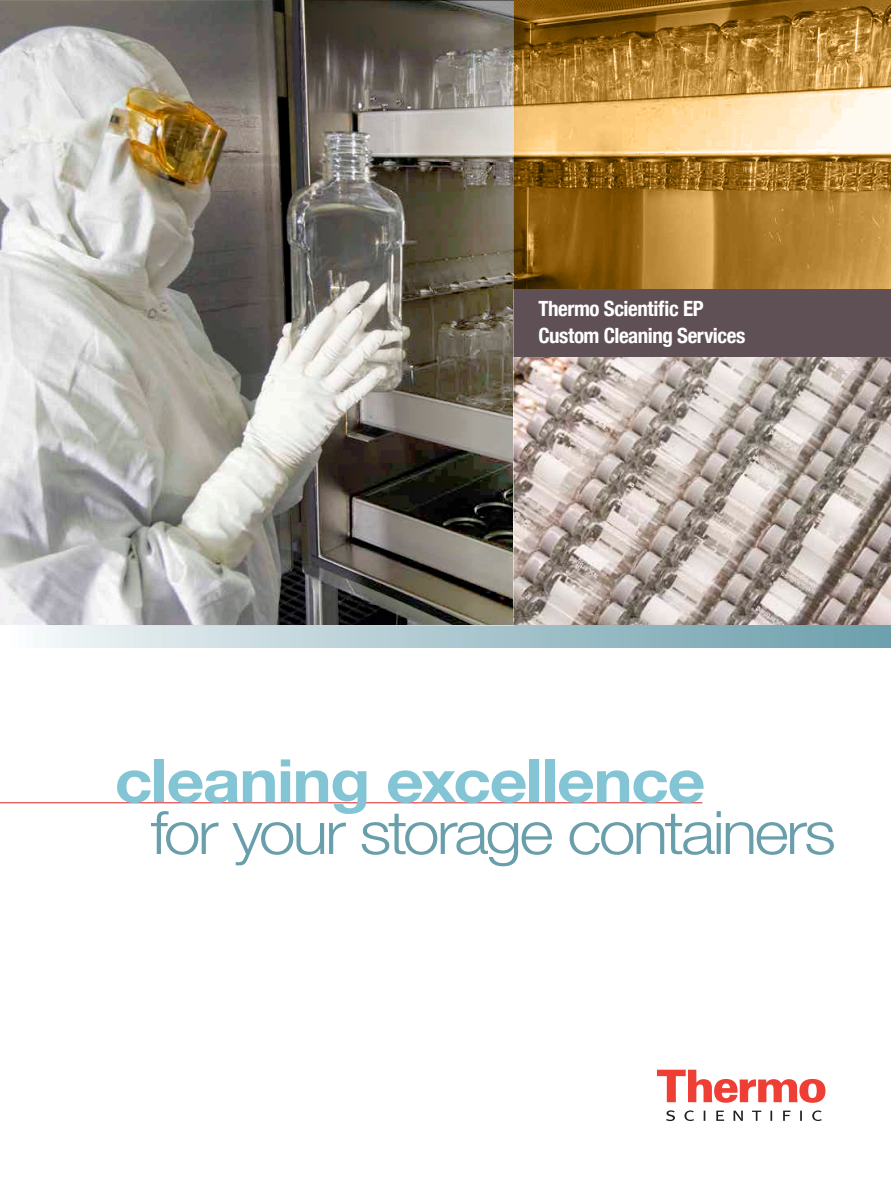
<style>
.page{position:relative;width:891px;height:1188px;background:#fff}
.page>*{position:absolute;margin:0;border:0;box-sizing:border-box;transform-origin:0 0}
.t1{font:300 60px "Helvetica Neue";letter-spacing:-.045em;color:#699eab;scale:1.1 1}
.t2{font:700 60px "Helvetica Neue";letter-spacing:-.02em;color:#84c5d5;scale:1.1 1}
.t3{font:700 condensed 21px/27px "Helvetica Neue";letter-spacing:-.02em;color:#fff}
</style>
<div class="page">
<img style="left:514px;top:357px;width:377px;height:269px">
<div style="left:514px;top:289px;width:377px;height:68px;background:#5e5055"></div>
<svg style="left:657px;top:1070px;width:168px;height:33px"></svg>
<svg style="left:666px;top:1110px;width:156px;height:11px"></svg>
<div style="left:0;top:626px;width:891px;height:22px;background:linear-gradient(to right,#f7f9fa,#699daa)"></div>
<hr style="left:0;top:802px;width:702px;height:1px;background:#dc2d30">
<svg style="left:514px;top:0;width:377px;height:290px;background:#b48941"></svg>
<img style="left:0;top:2px;width:514px;height:624px">
<p class="t3" style="left:538px;top:295px;width:209px">Thermo Scientific EP<br>Custom Cleaning Services</p>
<h1 class="t2" style="left:115px;top:744px;width:539px">cleaning excellence</h1>
<h1 class="t1" style="left:151px;top:796px;width:625px">for your storage containers</h1>
</div>
